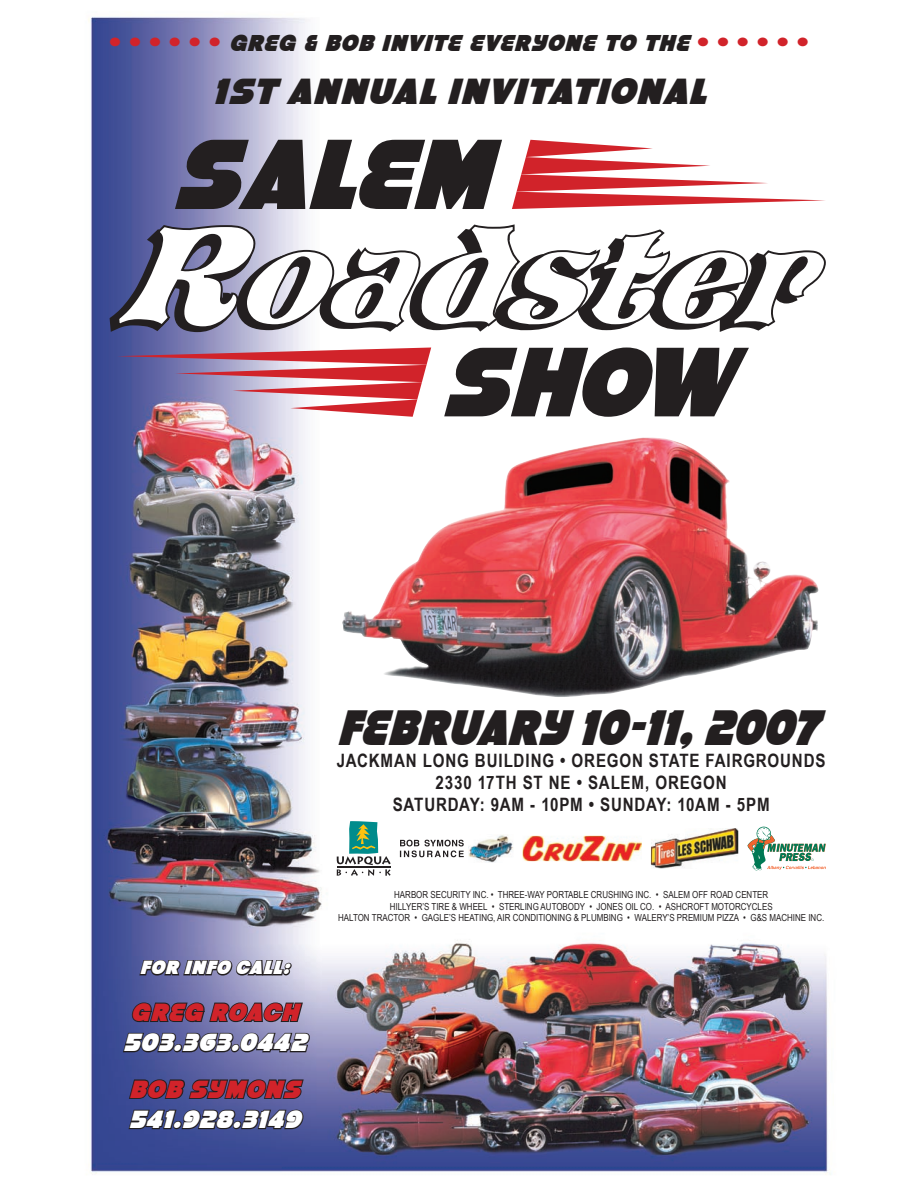
<style>
.page{position:relative;width:918px;height:1188px;background:#fff}
.page>*{position:absolute;margin:0;border:0;box-sizing:border-box;transform-origin:0 0}
.t1{font:italic 50.4px "Strenuous";color:#231f20;scale:.9 1}
.t2{font:italic 36.9px "Strenuous";color:#231f20}
.t3{font:italic 25.2px "Strenuous";color:#fff}
.t4{font:italic 25.2px "Strenuous";color:#d1232a}
.t5{font:italic 23.25px "Strenuous";color:#231f20}
.t6{font:italic 19.35px "Strenuous";color:#fff}
.t7{font:700 18.45px/22.2px "Arial Narrow";letter-spacing:.045em;color:#231f20;text-align:center}
.t8{font:9.75px/11.7px "Arial Narrow";color:#231f20;text-align:center}
.s1{font-style:normal;color:#d1232a}
</style>
<div class="page">
<img style="left:88px;top:17px;width:743px;height:1158px">
<svg style="left:106px;top:178px;width:718px;height:300px"></svg>
<svg style="left:116px;top:223px;width:711px;height:107px"></svg>
<svg style="left:512px;top:140px;width:316px;height:69px"></svg>
<svg style="left:175px;top:140px;width:327px;height:69px"></svg>
<svg style="left:444px;top:348px;width:305px;height:69px"></svg>
<svg style="left:115px;top:348px;width:316px;height:69px;background:#b87b93"></svg>
<img style="left:762px;top:653px;width:24px;height:6px">
<svg style="left:138px;top:957px;width:155px;height:20px;background:#666682"></svg>
<svg style="left:131px;top:1001px;width:173px;height:22px;background:#5b5b7c"></svg>
<svg style="left:122px;top:1031px;width:188px;height:23px;background:#515276"></svg>
<svg style="left:128px;top:1078px;width:177px;height:22px;background:#41456f"></svg>
<svg style="left:127px;top:1108px;width:177px;height:23px;background:#383e6b"></svg>
<img style="left:468px;top:834px;width:45px;height:29px">
<svg style="left:400px;top:840px;width:64px;height:17px"></svg>
<svg style="left:747px;top:826px;width:79px;height:44px"></svg>
<img style="left:651px;top:828px;width:87px;height:41px">
<svg style="left:337px;top:821px;width:54px;height:55px"></svg>
<img style="left:523px;top:836px;width:119px;height:25px">
<h3 class="t5" style="left:110px;top:31px;width:700px"><span class="s1">• • • • • •</span> GREG &amp; BOB INVITE EVERYONE TO THE <span class="s1">• • • • • •</span></h3>
<h2 class="t2" style="left:212px;top:72px;width:505px">1ST ANNUAL INVITATIONAL</h2>
<h1 class="t1" style="left:337px;top:700px;width:552px">FEBRUARY 10-11,2007</h1>
<h3 class="t7" style="left:337px;top:749px;width:490px">JACKMAN LONG BUILDING • OREGON STATE FAIRGROUNDS<br>2330 17TH ST NE • SALEM, OREGON<br>SATURDAY: 9AM - 10PM • SUNDAY: 10AM - 5PM</h3>
<h3 class="t6" style="left:140px;top:957px;width:156px">FOR INFO CALL:</h3>
<h3 class="t4" style="left:131px;top:999px;width:176px">GREG ROACH</h3>
<h3 class="t3" style="left:123px;top:1029px;width:191px">503.363.0442</h3>
<h3 class="t4" style="left:129px;top:1075px;width:179px">BOB SYMONS</h3>
<h3 class="t3" style="left:129px;top:1106px;width:180px">541.928.3149</h3>
<p class="t8" style="left:338px;top:888px;width:488px">HARBOR SECURITY INC. • THREE-WAY PORTABLE CRUSHING INC. • SALEM OFF ROAD CENTER<br>HILLYER’S TIRE &amp; WHEEL • STERLING AUTOBODY • JONES OIL CO. • ASHCROFT MOTORCYCLES<br>HALTON TRACTOR • GAGLE’S HEATING, AIR CONDITIONING &amp; PLUMBING • WALERY’S PREMIUM PIZZA • G&amp;S MACHINE INC.</p>
</div>
